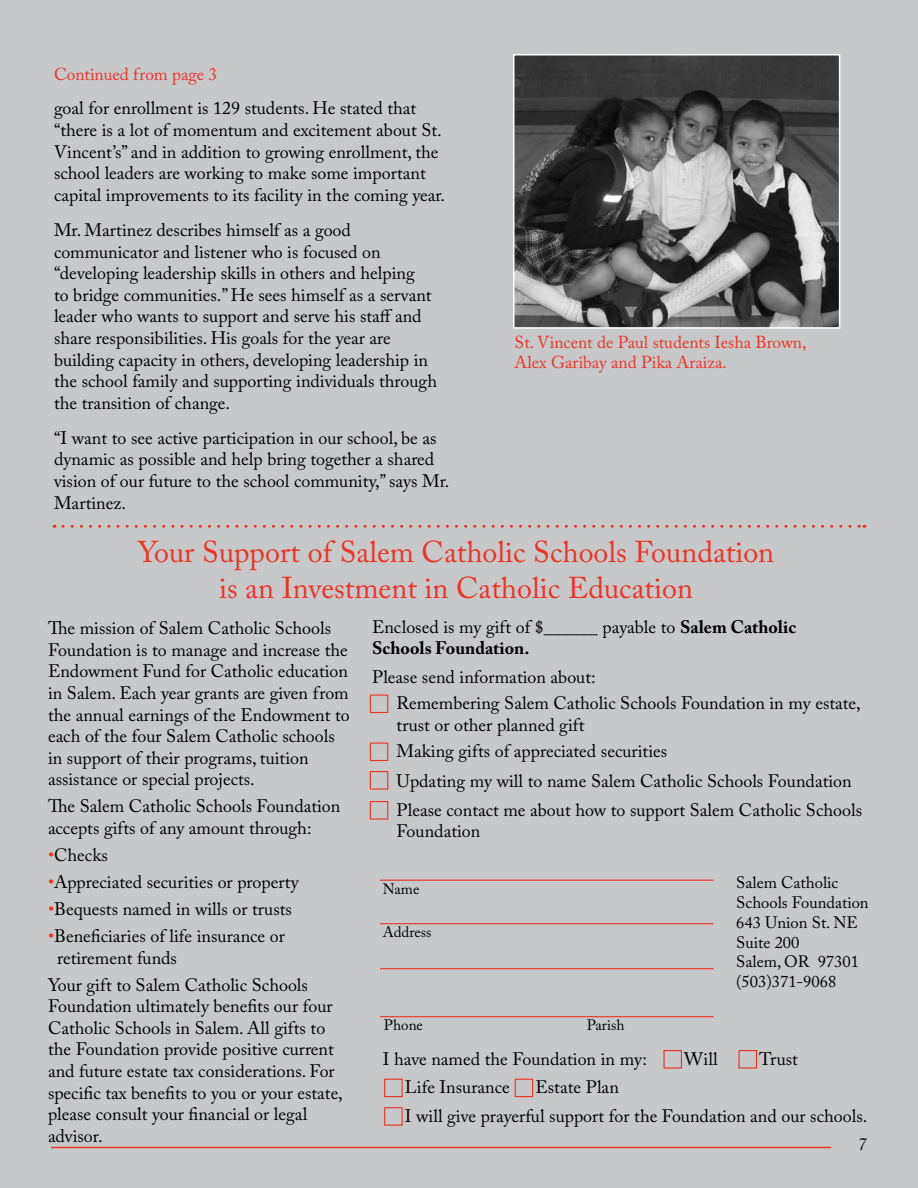
<style>
.page{position:relative;width:918px;height:1188px;background:#c6c8ca}
.page>*{position:absolute;margin:0;border:0;box-sizing:border-box;transform-origin:0 0}
.t1{font:30px/36px "Adobe Caslon Pro";color:#ee3224;text-align:center}
.t2{font:27px "Monterey BT";color:#000}
.t3{font:18px/21.6px "Adobe Caslon Pro";color:#000}
.t4{font:17.25px/20.7px "Adobe Caslon Pro";color:#ee3224}
.t5{font:16.5px/19.8px "Adobe Caslon Pro";color:#000}
.t6{font:15px "Adobe Caslon Pro";color:#000}
.s1{color:#ee3224}
.s2{font-weight:700}
</style>
<div class="page">
<hr style="left:51px;top:1147px;width:780px;height:1px;background:#ee3224">
<div style="left:370px;top:695px;width:18px;height:18px;border:1px solid #ee3224"></div>
<div style="left:370px;top:743px;width:18px;height:18px;border:1px solid #ee3224"></div>
<div style="left:370px;top:771px;width:18px;height:19px;border:1px solid #ee3224"></div>
<div style="left:370px;top:801px;width:18px;height:19px;border:1px solid #ee3224"></div>
<hr style="left:380px;top:880px;width:334px;height:1px;background:#ee3224">
<hr style="left:380px;top:923px;width:334px;height:1px;background:#ee3224">
<hr style="left:380px;top:968px;width:334px;height:1px;background:#ee3224">
<hr style="left:380px;top:1016px;width:334px;height:1px;background:#ee3224">
<div style="left:663px;top:1050px;width:19px;height:19px;border:1px solid #ee3224"></div>
<div style="left:738px;top:1050px;width:19px;height:19px;border:1px solid #ee3224"></div>
<div style="left:384px;top:1079px;width:19px;height:18px;border:1px solid #ee3224"></div>
<div style="left:515px;top:1079px;width:18px;height:18px;border:1px solid #ee3224"></div>
<div style="left:384px;top:1107px;width:19px;height:19px;border:1px solid #ee3224"></div>
<svg style="left:63px;top:525px;width:802px;height:3px"></svg>
<img style="left:516px;top:57px;width:321px;height:269px">
<div style="left:513px;top:54px;width:327px;height:275px;border:2px solid #fff"></div>
<p class="t4" style="left:54px;top:64px;width:165px">Continued from page 3</p>
<p class="t3" style="left:54px;top:97px;width:393px">goal for enrollment is 129 students. He stated that “there is a lot of momentum and excitement about St.<br>Vincent’s” and in addition to growing enrollment, the school leaders are working to make some important capital improvements to its facility in the coming year.</p>
<p class="t3" style="left:54px;top:219px;width:385px">Mr. Martinez describes himself as a good communicator and listener who is focused on “developing leadership skills in others and helping<br>to bridge communities.” He sees himself as a servant leader who wants to support and serve his staff and share responsibilities. His goals for the year are building capacity in others, developing leadership in the school family and supporting individuals through the transition of change.</p>
<p class="t3" style="left:54px;top:427px;width:397px">“I want to see active participation in our school, be as dynamic as possible and help bring together a shared vision of our future to the school community,” says Mr.<br>Martinez.</p>
<p class="t4" style="left:515px;top:331px;width:293px">St. Vincent de Paul students Iesha Brown,<br>Alex Garibay and Pika Araiza.</p>
<h1 class="t1" style="left:138px;top:534px;width:638px">Your Support of Salem Catholic Schools Foundation is an Investment in Catholic Education</h1>
<p class="t3" style="left:48px;top:617px;width:303px">The mission of Salem Catholic Schools Foundation is to manage and increase the Endowment Fund for Catholic education in Salem. Each year grants are given from the annual earnings of the Endowment to each of the four Salem Catholic schools in support of their programs, tuition assistance or special projects.</p>
<p class="t3" style="left:48px;top:795px;width:294px">The Salem Catholic Schools Foundation accepts gifts of any amount through:</p>
<p class="t3" style="left:48px;top:844px;width:61px"><span class="s1">•</span>Checks</p>
<p class="t3" style="left:48px;top:871px;width:252px"><span class="s1">•</span>Appreciated securities or property</p>
<p class="t3" style="left:48px;top:898px;width:245px"><span class="s1">•</span>Bequests named in wills or trusts</p>
<p class="t3" style="left:57px;top:925px;width:229px;text-indent:-9px"><span class="s1">•</span>Beneficiaries of life insurance or retirement funds</p>
<p class="t3" style="left:48px;top:974px;width:296px">Your gift to Salem Catholic Schools Foundation ultimately benefits our four Catholic Schools in Salem. All gifts to the Foundation provide positive current and future estate tax considerations. For specific tax benefits to you or your estate, please consult your financial or legal advisor.</p>
<p class="t3" style="left:372px;top:616px;width:426px">Enclosed is my gift of $______ payable to <span class="s2">Salem Catholic<br>Schools Foundation.</span></p>
<p class="t3" style="left:397px;top:663px;width:466px;line-height:26.5px;text-indent:-25px">Please send information about:<br>Remembering Salem Catholic Schools Foundation in my estate,</p>
<p class="t3" style="left:397px;top:712px;width:272px;line-height:26.4px">trust or other planned gift<br>Making gifts of appreciated securities</p>
<p class="t3" style="left:397px;top:767px;width:467px;line-height:28.5px">Updating my will to name Salem Catholic Schools Foundation<br>Please contact me about how to support Salem Catholic Schools</p>
<p class="t3" style="left:397px;top:820px;width:85px">Foundation</p>
<p class="t5" style="left:736px;top:873px;width:134px">Salem Catholic<br>Schools Foundation<br>643 Union St. NE<br>Suite 200<br>Salem, OR 97301 (503)371-9068</p>
<p class="t6" style="left:383px;top:880px;width:38px">Name</p>
<p class="t6" style="left:383px;top:923px;width:50px">Address</p>
<p class="t6" style="left:384px;top:1016px;width:41px">Phone</p>
<p class="t6" style="left:587px;top:1016px;width:39px">Parish</p>
<p class="t3" style="left:383px;top:1048px;width:266px">I have named the Foundation in my:</p>
<p class="t3" style="left:684px;top:1048px;width:35px">Will</p>
<p class="t3" style="left:759px;top:1048px;width:40px">Trust</p>
<p class="t3" style="left:405px;top:1076px;width:106px">Life Insurance</p>
<p class="t3" style="left:405px;top:1073px;width:464px;line-height:28.5px;text-indent:130px">Estate Plan<br>I will give prayerful support for the Foundation and our schools.</p>
<h2 class="t2" style="left:859px;top:1126px;width:8px">7</h2>
</div>
